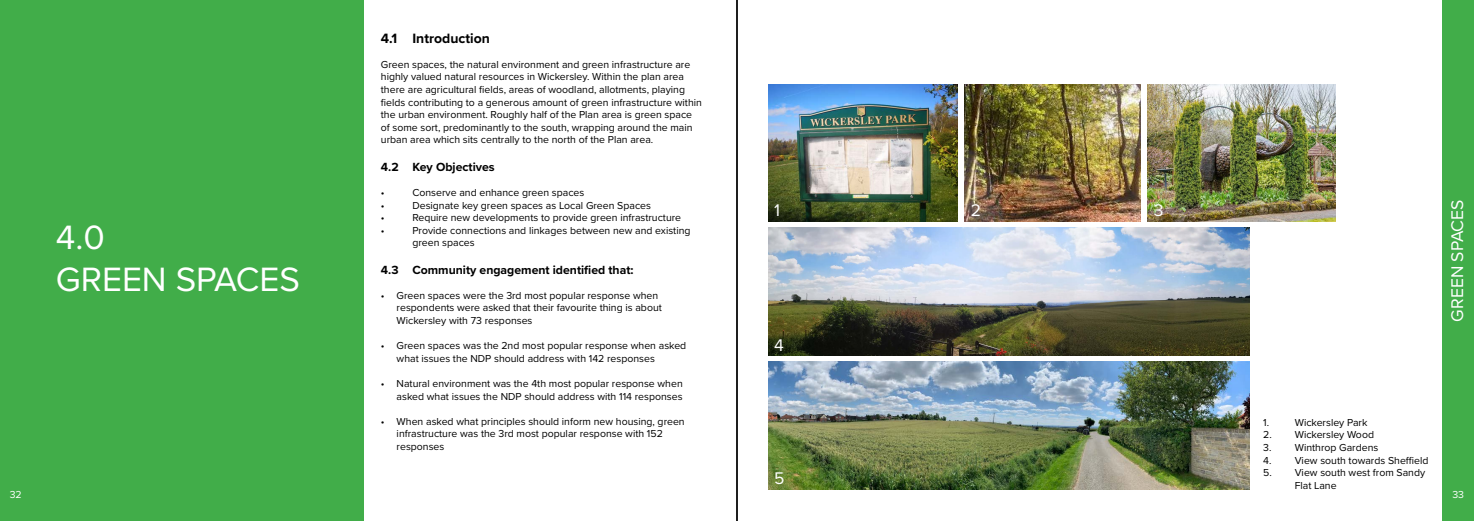
<style>
.page{position:relative;width:1474px;height:521px;background:#fff}
.page>*{position:absolute;margin:0;border:0;box-sizing:border-box;transform-origin:0 0}
.t1{font:35px/42px "Proxima Nova";color:#fff}
.t2{font:17.5px "Proxima Nova";color:#fff}
.t3{font:700 14px "Proxima Nova";color:#000}
.t4{font:700 12.25px "Proxima Nova";color:#000}
.t5{font:10.5px/12.6px "Proxima Nova";color:#000}
.t6{font:10.5px "Proxima Nova";color:#fff}
</style>
<div class="page">
<hr style="left:736px;top:0;width:2px;height:521px;background:#000">
<div style="left:0;top:0;width:363px;height:521px;background:#41ad49"></div>
<div style="left:1442px;top:0;width:31px;height:521px;background:#41ad49"></div>
<img style="left:768px;top:227px;width:481px;height:128px">
<img style="left:768px;top:361px;width:481px;height:128px">
<img style="left:1147px;top:84px;width:188px;height:137px">
<img style="left:964px;top:84px;width:176px;height:137px">
<img style="left:768px;top:84px;width:189px;height:137px">
<h3 class="t3" style="left:381px;top:27px;width:110px">4.1 Introduction</h3>
<p class="t5" style="left:381px;top:58px;width:322px">Green spaces, the natural environment and green infrastructure are highly valued natural resources in Wickersley. Within the plan area there are agricultural fields, areas of woodland, allotments, playing fields contributing to a generous amount of green infrastructure within the urban environment. Roughly half of the Plan area is green space of some sort, predominantly to the south, wrapping around the main urban area which sits centrally to the north of the Plan area.</p>
<p class="t4" style="left:381px;top:157px;width:115px">4.2 Key Objectives</p>
<p class="t5" style="left:381px;top:186px;width:5px">•</p>
<p class="t5" style="left:412px;top:186px;width:173px">Conserve and enhance green spaces</p>
<p class="t5" style="left:381px;top:198px;width:5px">•</p>
<p class="t5" style="left:412px;top:198px;width:240px">Designate key green spaces as Local Green Spaces</p>
<p class="t5" style="left:381px;top:211px;width:5px">•</p>
<p class="t5" style="left:412px;top:211px;width:270px">Require new developments to provide green infrastructure</p>
<p class="t5" style="left:381px;top:223px;width:5px">•</p>
<p class="t5" style="left:412px;top:223px;width:279px">Provide connections and linkages between new and existing green spaces</p>
<p class="t4" style="left:381px;top:260px;width:254px">4.3 Community engagement identified that:</p>
<p class="t5" style="left:396px;top:289px;width:267px;text-indent:-16px">• Green spaces were the 3rd most popular response when respondents were asked that their favourite thing is about<br>Wickersley with 73 responses</p>
<p class="t5" style="left:396px;top:339px;width:291px;text-indent:-16px">• Green spaces was the 2nd most popular response when asked what issues the NDP should address with 142 responses</p>
<p class="t5" style="left:381px;top:377px;width:303px;text-align:right">• Natural environment was the 4th most popular response when asked what issues the NDP should address with 114 responses</p>
<p class="t5" style="left:396px;top:415px;width:289px;text-indent:-16px">• When asked what principles should inform new housing, green infrastructure was the 3rd most popular response with 152 responses</p>
<h2 class="t2" style="left:1444px;top:321px;width:124px;rotate:-90deg">GREEN SPACES</h2>
<h2 class="t2" style="left:774px;top:198px;width:7px">1</h2>
<h2 class="t2" style="left:970px;top:198px;width:12px">2</h2>
<h2 class="t2" style="left:1153px;top:198px;width:11px">3</h2>
<h1 class="t1" style="left:56px;top:215px;width:246px">4.0<br>GREEN SPACES</h1>
<h2 class="t2" style="left:774px;top:332px;width:11px">4</h2>
<p class="t5" style="left:1263px;top:415px;width:7px">1.</p>
<p class="t5" style="left:1294px;top:415px;width:74px">Wickersley Park</p>
<p class="t5" style="left:1263px;top:428px;width:112px">2. Wickersley Wood</p>
<p class="t5" style="left:1263px;top:441px;width:117px">3. Winthrop Gardens</p>
<p class="t5" style="left:1263px;top:453px;width:167px">4. View south towards Sheffield</p>
<p class="t5" style="left:1294px;top:466px;width:132px;text-indent:-32px">5. View south west from Sandy<br>Flat Lane</p>
<h2 class="t2" style="left:774px;top:465px;width:12px">5</h2>
<p class="t6" style="left:10px;top:486px;width:14px">32</p>
<p class="t6" style="left:1452px;top:486px;width:13px">33</p>
</div>
